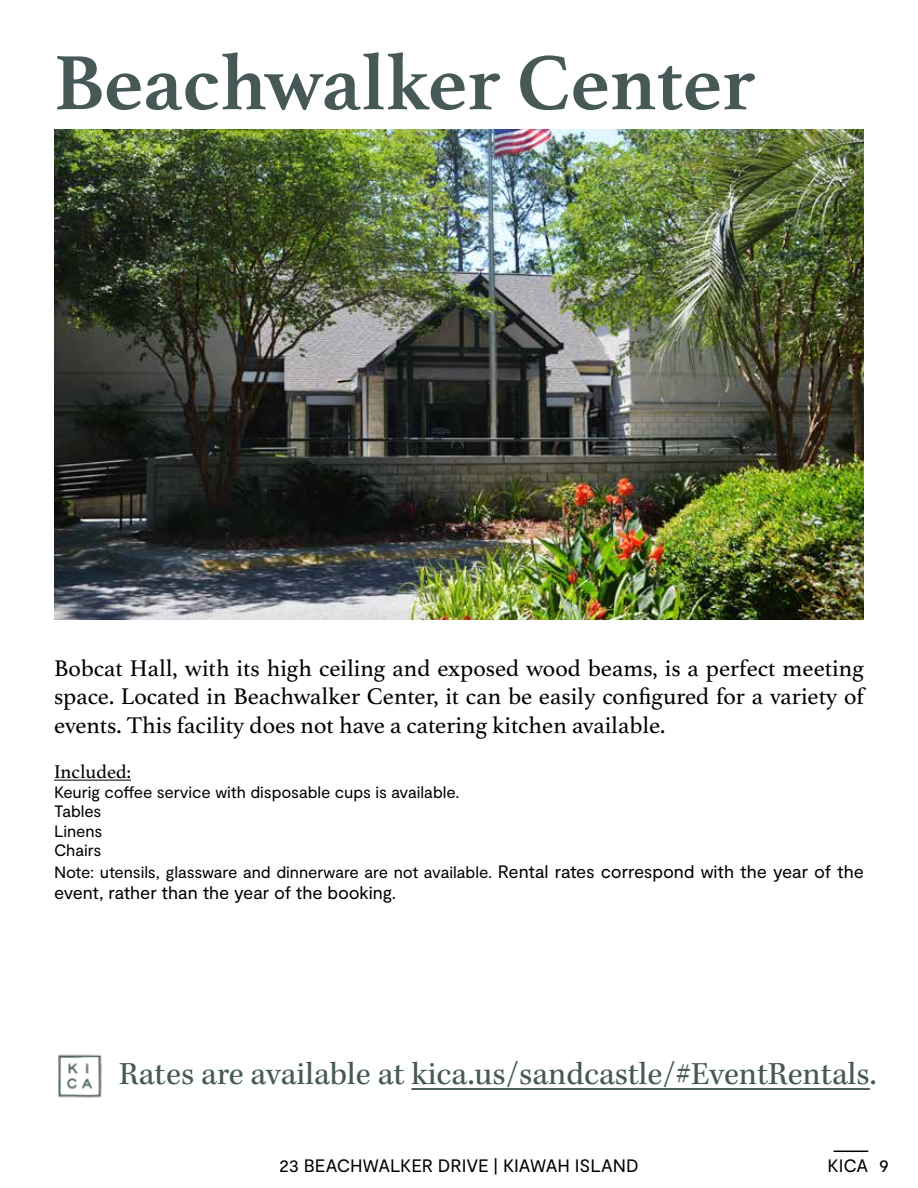
<style>
.page{position:relative;width:918px;height:1188px;background:#fff}
.page>*{position:absolute;margin:0;border:0;box-sizing:border-box;transform-origin:0 0}
.t1{font:700 81px "Athelas";color:#465957}
.t2{font:33px "Kepler Std";color:#465957}
.t3{font:24px/28.8px "Athelas";color:#000;text-align:justify}
.t4{font:19.5px "Athelas";color:#000}
.t5{font:18px "Moderat";letter-spacing:-.005em;color:#000}
.t6{font:16.5px/19.5px "Moderat";letter-spacing:-.005em;color:#000}
.s1{font-size:18px}
</style>
<div class="page">
<hr style="left:54px;top:780px;width:77px;height:1px;background:#000">
<img style="left:54px;top:130px;width:810px;height:490px">
<hr style="left:834px;top:1151px;width:34px;height:1px;background:#000">
<hr style="left:411px;top:1088px;width:459px;height:2px;background:#465957">
<img style="left:58px;top:1054px;width:44px;height:44px">
<h1 class="t1" style="left:54px;top:36px;width:702px">Beachwalker Center</h1>
<p class="t3" style="left:54px;top:655px;width:811px">Bobcat Hall, with its high ceiling and exposed wood beams, is a perfect meeting space. Located in Beachwalker Center, it can be easily configured for a variety of events. This facility does not have a catering kitchen available.</p>
<p class="t4" style="left:54px;top:761px;width:79px">Included:</p>
<p class="t6" style="left:54px;top:783px;width:407px">Keurig coffee service with disposable cups is available.<br>Tables<br>Linens<br>Chairs</p>
<p class="t6" style="left:54px;top:863px;width:811px">Note: utensils, glassware and dinnerware are not available. <span class="s1">Rental rates correspond with the year of the</span></p>
<p class="t5" style="left:54px;top:883px;width:344px">event, rather than the year of the booking.</p>
<h2 class="t2" style="left:119px;top:1055px;width:759px">Rates are available at kica.us/sandcastle/#EventRentals.</h2>
<p class="t5" style="left:279px;top:1155px;width:361px">23 BEACHWALKER DRIVE | KIAWAH ISLAND</p>
<p class="t5" style="left:828px;top:1155px;width:63px">KICA 9</p>
</div>
